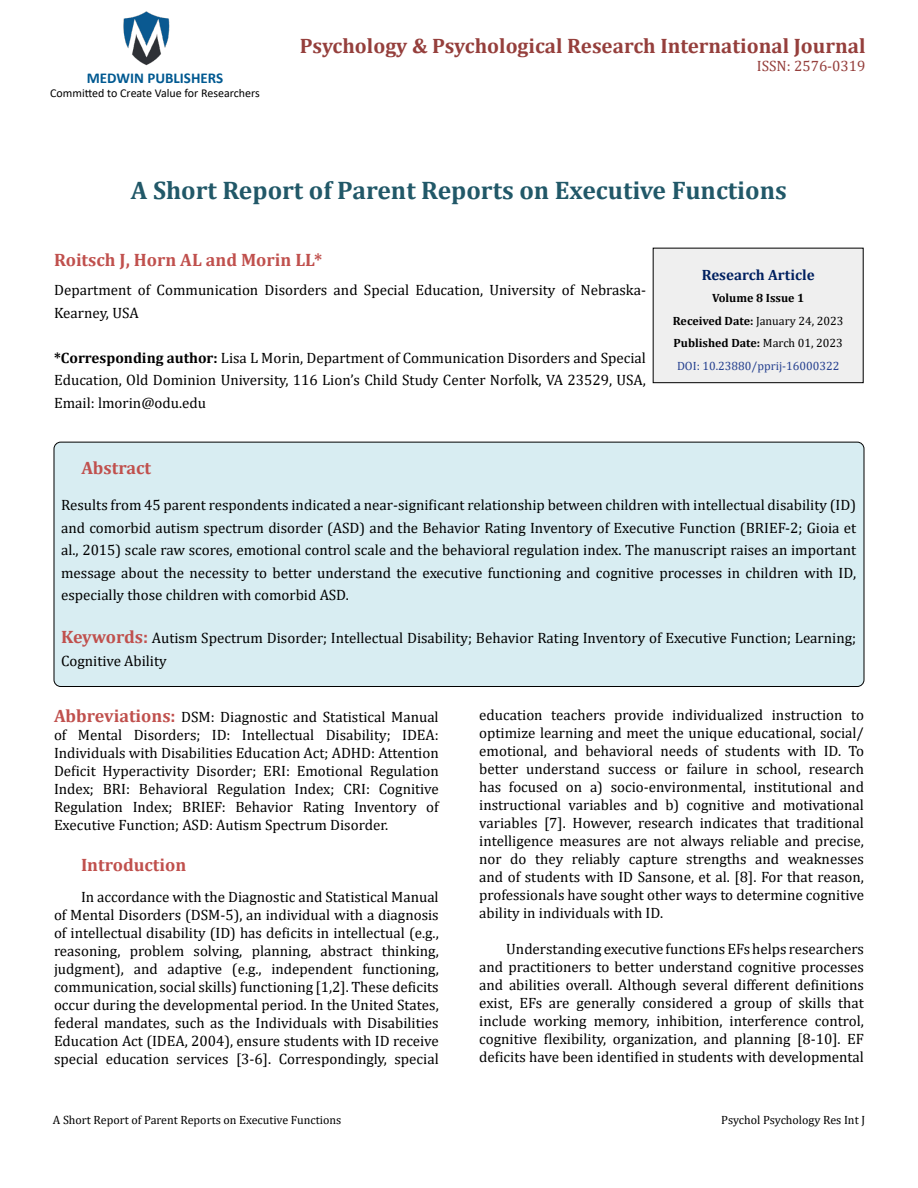
<style>
.page{position:relative;width:918px;height:1188px;background:#fff}
.page>*{position:absolute;margin:0;border:0;box-sizing:border-box;transform-origin:0 0}
.t1{font:700 25.5px "Cambria";color:#215868}
.t2{font:700 21px "Cambria";color:#953f3c}
.t3{font:700 18px "Cambria";color:#c0504d}
.t4{font:15px/18px "Cambria";color:#000;text-align:justify}
.t5{font:700 15px "Calibri";color:#005991}
.t6{font:700 15px "Cambria";color:#002060}
.t7{font:15px "Cambria";color:#953f3c}
.t8{font:700 12px/22.5px "Cambria";color:#000;text-align:center}
.t9{font:12px "Cambria";color:#000}
.t10{font:12px "Calibri";color:#000}
.s1{font-weight:700}
.s2{font-weight:400}
.s3{font-weight:400;color:#25408f}
.s4{font-weight:700;font-size:18px;color:#c0504d}
</style>
<div class="page">
<img style="left:123px;top:11px;width:47px;height:55px">
<div style="left:653px;top:248px;width:210px;height:135px;background:#efefef"></div>
<div style="left:653px;top:248px;width:211px;height:135px;border:1px solid #000"></div>
<div style="left:54px;top:442px;width:810px;height:245px;background:#d8edf2;border-radius:7px"></div>
<div style="left:54px;top:442px;width:810px;height:245px;border:1px solid #000;border-radius:7px"></div>
<p class="t5" style="left:87px;top:67px;width:138px">MEDWIN PUBLISHERS</p>
<p class="t10" style="left:50px;top:85px;width:211px">Committed to Create Value for Researchers</p>
<h2 class="t2" style="left:300px;top:31px;width:567px">Psychology &amp; Psychological Research International Journal</h2>
<p class="t7" style="left:757px;top:57px;width:110px">ISSN: 2576-0319</p>
<h1 class="t1" style="left:131px;top:172px;width:658px">A Short Report of Parent Reports on Executive Functions</h1>
<p class="t3" style="left:54px;top:247px;width:270px">Roitsch J, Horn AL and Morin LL*</p>
<p class="t4" style="left:54px;top:279px;width:593px;line-height:22.5px">Department of Communication Disorders and Special Education, University of Nebraska-<br>Kearney, USA</p>
<p class="t4" style="left:54px;top:346px;width:593px;line-height:22.5px"><span class="s1">*Corresponding author:</span> Lisa L Morin, Department of Communication Disorders and Special Education, Old Dominion University, 116 Lion’s Child Study Center Norfolk, VA 23529, USA, Email: lmorin@odu.edu</p>
<p class="t6" style="left:702px;top:264px;width:114px">Research Article</p>
<p class="t8" style="left:673px;top:286px;width:172px">Volume 8 Issue 1<br>Received Date: <span class="s2">January 24, 2023<br></span>Published Date: <span class="s2">March 01, 2023<br></span><span class="s3">DOI: 10.23880/pprij-16000322</span></p>
<p class="t3" style="left:81px;top:456px;width:71px">Abstract</p>
<p class="t4" style="left:61px;top:494px;width:797px;line-height:22.5px">Results from 45 parent respondents indicated a near-significant relationship between children with intellectual disability (ID) and comorbid autism spectrum disorder (ASD) and the Behavior Rating Inventory of Executive Function (BRIEF-2; Gioia et al., 2015) scale raw scores, emotional control scale and the behavioral regulation index. The manuscript raises an important message about the necessity to better understand the executive functioning and cognitive processes in children with ID, especially those children with comorbid ASD.</p>
<p class="t4" style="left:61px;top:627px;width:797px;line-height:22.5px"><span class="s4">Keywords:</span> Autism Spectrum Disorder; Intellectual Disability; Behavior Rating Inventory of Executive Function; Learning;<br>Cognitive Ability</p>
<p class="t4" style="left:54px;top:708px;width:386px"><span class="s4">Abbreviations:</span> DSM: Diagnostic and Statistical Manual of Mental Disorders; ID: Intellectual Disability; IDEA:<br>Individuals with Disabilities Education Act; ADHD: Attention Deficit Hyperactivity Disorder; ERI: Emotional Regulation Index; BRI: Behavioral Regulation Index; CRI: Cognitive Regulation Index; BRIEF: Behavior Rating Inventory of Executive Function; ASD: Autism Spectrum Disorder.</p>
<p class="t3" style="left:81px;top:852px;width:107px">Introduction</p>
<p class="t4" style="left:54px;top:888px;width:386px;text-indent:27px">In accordance with the Diagnostic and Statistical Manual of Mental Disorders (DSM-5), an individual with a diagnosis of intellectual disability (ID) has deficits in intellectual (e.g., reasoning, problem solving, planning, abstract thinking, judgment), and adaptive (e.g., independent functioning, communication, social skills) functioning [1,2]. These deficits occur during the developmental period. In the United States, federal mandates, such as the Individuals with Disabilities Education Act (IDEA, 2004), ensure students with ID receive special education services [3-6]. Correspondingly, special</p>
<p class="t4" style="left:479px;top:706px;width:386px">education teachers provide individualized instruction to optimize learning and meet the unique educational, social/ emotional, and behavioral needs of students with ID. To better understand success or failure in school, research has focused on a) socio-environmental, institutional and instructional variables and b) cognitive and motivational variables [7]. However, research indicates that traditional intelligence measures are not always reliable and precise, nor do they reliably capture strengths and weaknesses and of students with ID Sansone, et al. [8]. For that reason, professionals have sought other ways to determine cognitive ability in individuals with ID.</p>
<p class="t4" style="left:479px;top:940px;width:386px;text-indent:27px">Understanding executive functions EFs helps researchers and practitioners to better understand cognitive processes and abilities overall. Although several different definitions exist, EFs are generally considered a group of skills that include working memory, inhibition, interference control, cognitive flexibility, organization, and planning [8-10]. EF deficits have been identified in students with developmental</p>
<p class="t9" style="left:53px;top:1113px;width:290px">A Short Report of Parent Reports on Executive Functions</p>
<p class="t9" style="left:721px;top:1113px;width:145px">Psychol Psychology Res Int J</p>
</div>
